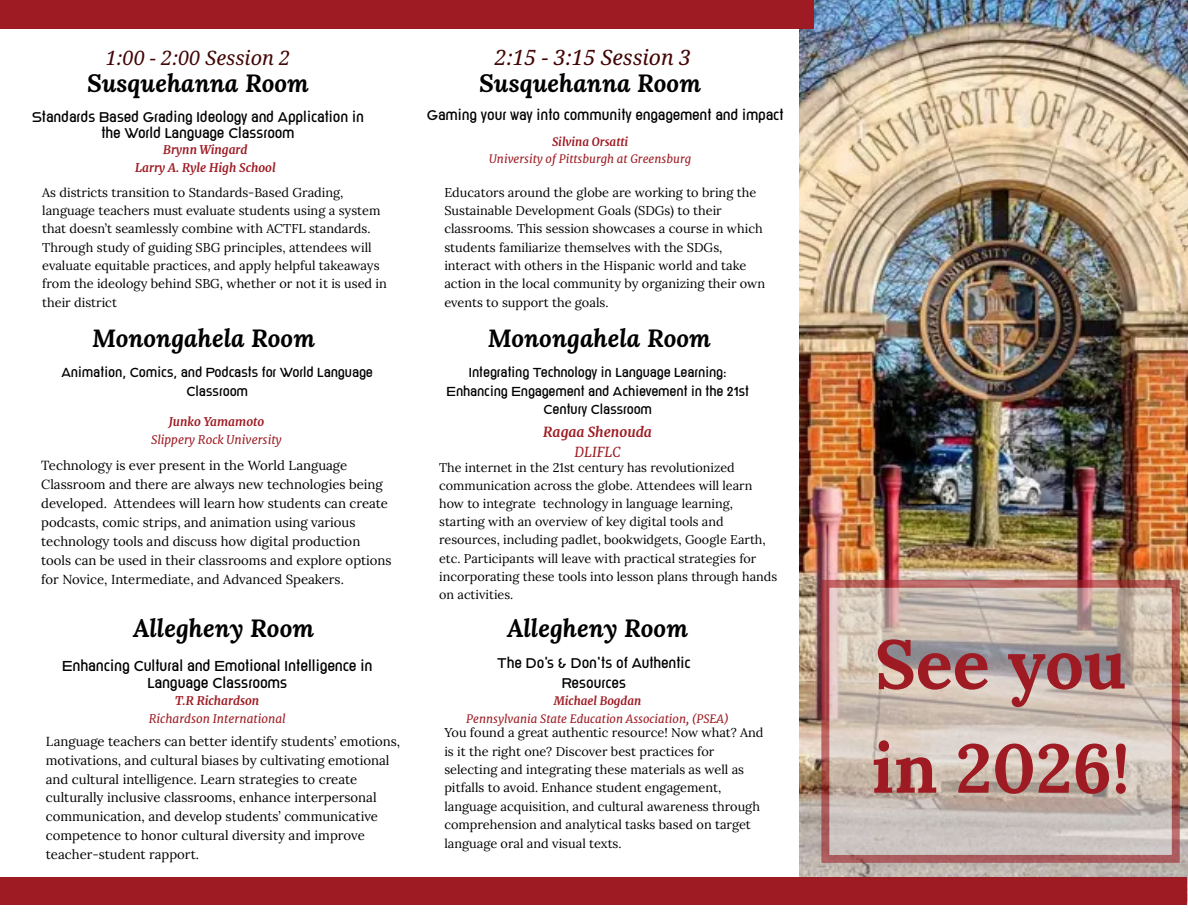
<style>
.page{position:relative;width:1188px;height:918px;background:#fff}
.page>*{position:absolute;margin:0;border:0;box-sizing:border-box;transform-origin:0 0}
.t1{font:700 68.7px/104.1px "Lora";color:#9e1b23}
.t2{font:italic 700 24.75px "Lora";color:#000}
.t3{font:italic 21.15px "Noto Serif";color:#420505}
.t4{font:italic 19.95px "Noto Serif";color:#420505}
.t5{font:13.8px/16.5px "Reross Rectangular";color:#000;text-align:center}
.t6{font:italic 700 13.8px "Merriweather";color:#9e1b23}
.t7{font:italic 13.8px "Merriweather";color:#9e1b23}
.t8{font:13.5px/16.2px "Reross Rectangular";color:#000;text-align:center}
.t9{font:13.5px "Reross Rectangular";letter-spacing:-.02em;color:#000}
.t10{font:13.2px/18.9px "Lora";color:#000}
.t11{font:12.75px/18.3px "Lora";color:#000}
.t12{font:12.6px/18.1px "Lora";color:#000}
.t13{font:12.6px/18.6px "Reross Rectangular";color:#000;text-align:center}
.t14{font:12.45px/18.5px "Reross Rectangular";color:#000;text-align:center}
.t15{font:italic 700 11.85px/17.9px "Merriweather";color:#9e1b23;text-align:center}
.t16{font:italic 11.85px "Merriweather";color:#9e1b23}
.t17{font:italic 11.55px "Merriweather";color:#9e1b23}
.t18{font:italic 700 11.55px "Merriweather";color:#9e1b23}
</style>
<div class="page">
<img style="left:799px;top:0;width:389px;height:905px">
<div style="left:0;top:877px;width:1186px;height:28px;background:#9e1b23"></div>
<div style="left:0;top:0;width:813px;height:29px;background:#9e1b23"></div>
<svg style="left:830px;top:589px;width:341px;height:265px"></svg>
<div style="left:821px;top:580px;width:359px;height:283px;border:8px solid #9e1b23"></div>
<h1 class="t4" style="left:106px;top:45px;width:186px">1:00 - 2:00 Session 2</h1>
<h1 class="t3" style="left:495px;top:43px;width:198px">2:15 - 3:15 Session 3</h1>
<h1 class="t2" style="left:87px;top:66px;width:223px">Susquehanna Room</h1>
<h1 class="t2" style="left:479px;top:66px;width:223px">Susquehanna Room</h1>
<h2 class="t8" style="left:32px;top:109px;width:333px">Standards Based Grading Ideology and Application in the World Language Classroom</h2>
<h3 class="t15" style="left:135px;top:141px;width:142px">Brynn Wingard<br>Larry A. Ryle High School</h3>
<h2 class="t9" style="left:427px;top:107px;width:358px">Gaming your way into community engagement and impact</h2>
<h3 class="t18" style="left:552px;top:134px;width:78px">Silvina Orsatti</h3>
<p class="t17" style="left:489px;top:152px;width:204px">University of Pittsburgh at Greensburg</p>
<p class="t11" style="left:42px;top:182px;width:346px">As districts transition to Standards-Based Grading, language teachers must evaluate students using a system that doesn’t seamlessly combine with ACTFL standards.<br>Through study of guiding SBG principles, attendees will evaluate equitable practices, and apply helpful takeaways from the ideology behind SBG, whether or not it is used in their district</p>
<p class="t11" style="left:444px;top:182px;width:322px">Educators around the globe are working to bring the Sustainable Development Goals (SDGs) to their classrooms. This session showcases a course in which students familiarize themselves with the SDGs, interact with others in the Hispanic world and take action in the local community by organizing their own events to support the goals.</p>
<h2 class="t2" style="left:92px;top:320px;width:224px">Monongahela Room</h2>
<h2 class="t2" style="left:488px;top:320px;width:224px">Monongahela Room</h2>
<h3 class="t13" style="left:61px;top:364px;width:313px">Animation, Comics, and Podcasts for World Language<br>Classroom</h3>
<h3 class="t15" style="left:169px;top:412px;width:97px">Junko Yamamoto</h3>
<h4 class="t16" style="left:151px;top:432px;width:132px">Slippery Rock University</h4>
<h3 class="t14" style="left:446px;top:364px;width:304px">Integrating Technology in Language Learning:<br>Enhancing Engagement and Achievement in the 21st<br>Century Classroom</h3>
<h3 class="t6" style="left:543px;top:423px;width:110px">Ragaa Shenouda</h3>
<h4 class="t7" style="left:574px;top:444px;width:48px">DLIFLC</h4>
<p class="t10" style="left:41px;top:455px;width:352px">Technology is ever present in the World Language Classroom and there are always new technologies being developed. Attendees will learn how students can create podcasts, comic strips, and animation using various technology tools and discuss how digital production tools can be used in their classrooms and explore options for Novice, Intermediate, and Advanced Speakers.</p>
<p class="t12" style="left:439px;top:457px;width:340px">The internet in the 21st century has revolutionized communication across the globe. Attendees will learn how to integrate technology in language learning, starting with an overview of key digital tools and resources, including padlet, bookwidgets, Google Earth, etc. Participants will leave with practical strategies for incorporating these tools into lesson plans through hands on activities.</p>
<h2 class="t2" style="left:133px;top:610px;width:182px">Allegheny Room</h2>
<h3 class="t5" style="left:62px;top:658px;width:312px">Enhancing Cultural and Emotional Intelligence in<br>Language Classrooms</h3>
<h4 class="t15" style="left:175px;top:692px;width:86px">T.R Richardson</h4>
<h5 class="t16" style="left:149px;top:711px;width:138px">Richardson International</h5>
<p class="t10" style="left:46px;top:730px;width:356px">Language teachers can better identify students’ emotions, motivations, and cultural biases by cultivating emotional and cultural intelligence. Learn strategies to create culturally inclusive classrooms, enhance interpersonal communication, and develop students’ communicative competence to honor cultural diversity and improve teacher-student rapport.</p>
<h2 class="t2" style="left:507px;top:610px;width:182px">Allegheny Room</h2>
<h3 class="t8" style="left:497px;top:655px;width:195px">The Do's &amp; Don'ts of Authentic</h3>
<h4 class="t8" style="left:562px;top:675px;width:66px">Resources</h4>
<h3 class="t18" style="left:554px;top:693px;width:89px">Michael Bogdan</h3>
<h1 class="t17" style="left:466px;top:711px;width:264px">Pennsylvania State Education Association, (PSEA)</h1>
<p class="t11" style="left:444px;top:723px;width:321px">You found a great authentic resource! Now what? And is it the right one? Discover best practices for selecting and integrating these materials as well as pitfalls to avoid. Enhance student engagement, language acquisition, and cultural awareness through comprehension and analytical tasks based on target language oral and visual texts.</p>
<p class="t1" style="left:871px;top:605px;width:260px">See you in 2026!</p>
</div>
